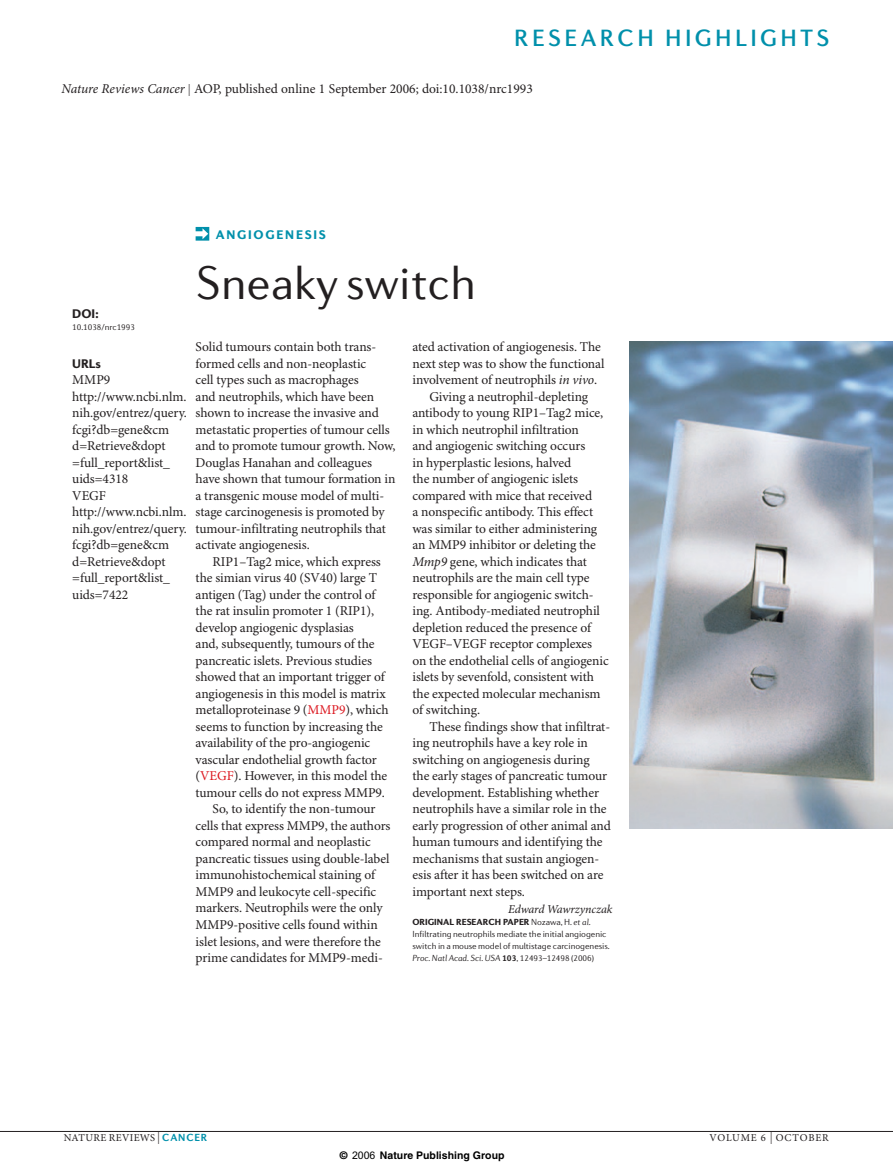
<style>
.page{position:relative;width:893px;height:1174px;background:#fff}
.page>*{position:absolute;margin:0;border:0;box-sizing:border-box;transform-origin:0 0}
.t1{font:300 48px "Diverda Sans LT Std";color:#231f20}
.t2{font:500 24px "Diverda Sans LT Std";letter-spacing:.14em;color:#0090ab}
.t3{font:13.5px/16.5px "Minion Pro";letter-spacing:-.005em;color:#231f20}
.t4{font:900 12.75px "Diverda Sans LT Std";letter-spacing:.14em;color:#0090ab}
.t5{font:900 12.75px "Diverda Sans LT Std";letter-spacing:-.005em;color:#231f20}
.t6{font:italic 12px "Minion Pro";letter-spacing:-.005em;color:#231f20}
.t7{font:700 10.5px "Helvetica";color:#000}
.t8{font:10.5px "Minion Pro";letter-spacing:.03em;color:#231f20}
.t9{font:10.5px "Minion Pro";letter-spacing:.075em;color:#231f20}
.t10{font:300 9px/12px "Diverda Sans LT Std";letter-spacing:-.005em;color:#231f20}
.s1{font-style:italic}
.s2{font-size:12px}
.s3{color:#dc1820}
.s4{font-weight:900}
.s5{font-weight:700}
.s6{font-family:"Diverda Sans LT Std";font-weight:700;color:#0090ab}
.s7{font-family:"Arial";font-weight:400}
</style>
<div class="page">
<img style="left:629px;top:342px;width:264px;height:486px">
<hr style="left:0;top:1131px;width:893px;height:1px;background:#231f20">
<svg style="left:196px;top:227px;width:13px;height:14px"></svg>
<h2 class="t2" style="left:514px;top:29px;width:316px">RESEARCH HIGHLIGHTS</h2>
<p class="t3" style="left:62px;top:81px;width:473px"><span class="s1">Nature Reviews Cancer</span> <span class="s2">|</span> AOP, published online 1 September 2006; doi:10.1038/nrc1993</p>
<p class="t5" style="left:72px;top:309px;width:28px">DOI:</p>
<p class="t10" style="left:72px;top:322px;width:64px">10.1038/nrc1993</p>
<p class="t5" style="left:72px;top:359px;width:30px">URLs</p>
<p class="t3" style="left:72px;top:373px;width:116px">MMP9 http://www.ncbi.nlm. nih.gov/entrez/query. fcgi?db=gene&amp;cm d=Retrieve&amp;dopt =full_report&amp;list_ uids=4318<br>VEGF http://www.ncbi.nlm. nih.gov/entrez/query. fcgi?db=gene&amp;cm d=Retrieve&amp;dopt =full_report&amp;list_ uids=7422</p>
<p class="t4" style="left:216px;top:230px;width:112px">ANGIOGENESIS</p>
<h1 class="t1" style="left:196px;top:264px;width:282px">Sneaky switch</h1>
<p class="t3" style="left:196px;top:340px;width:201px">Solid tumours contain both trans&shy;formed cells and non-neoplastic<br>cell types such as macrophages<br>and neutrophils, which have been shown to increase the invasive and metastatic properties of tumour cells and to promote tumour growth. Now, Douglas Hanahan and colleagues have shown that tumour formation in a transgenic mouse model of multi&shy;stage carcinogenesis is promoted by tumour-infiltrating neutrophils that activate angiogenesis.</p>
<p class="t3" style="left:213px;top:554px;width:170px">RIP1–Tag2 mice, which express</p>
<p class="t3" style="left:196px;top:571px;width:183px">the simian virus 40 (SV40) large T</p>
<p class="t3" style="left:196px;top:587px;width:181px">antigen (Tag) under the control of</p>
<p class="t3" style="left:196px;top:604px;width:180px">the rat insulin promoter 1 (RIP1),</p>
<p class="t3" style="left:196px;top:620px;width:160px">develop angiogenic dysplasias</p>
<p class="t3" style="left:196px;top:637px;width:180px">and, subsequently, tumours of the</p>
<p class="t3" style="left:196px;top:653px;width:178px">pancreatic islets. Previous studies</p>
<p class="t3" style="left:196px;top:670px;width:191px">showed that an important trigger of</p>
<p class="t3" style="left:196px;top:686px;width:192px">angiogenesis in this model is matrix</p>
<p class="t3" style="left:196px;top:703px;width:195px">metalloproteinase 9 (<span class="s3">MMP9</span>), which</p>
<p class="t3" style="left:196px;top:719px;width:189px">seems to function by increasing the</p>
<p class="t3" style="left:196px;top:736px;width:176px">availability of the pro-angiogenic</p>
<p class="t3" style="left:196px;top:752px;width:183px">vascular endothelial growth factor</p>
<p class="t3" style="left:196px;top:769px;width:193px">(<span class="s3">VEGF</span>). However, in this model the</p>
<p class="t3" style="left:196px;top:785px;width:191px">tumour cells do not express MMP9.</p>
<p class="t3" style="left:213px;top:802px;width:165px">So, to identify the non-tumour</p>
<p class="t3" style="left:196px;top:818px;width:196px">cells that express MMP9, the authors</p>
<p class="t3" style="left:196px;top:835px;width:177px">compared normal and neoplastic</p>
<p class="t3" style="left:196px;top:851px;width:195px">pancreatic tissues using double-label</p>
<p class="t3" style="left:196px;top:868px;width:181px">immunohistochemical staining of</p>
<p class="t3" style="left:196px;top:884px;width:182px">MMP9 and leukocyte cell-specific</p>
<p class="t3" style="left:196px;top:901px;width:189px">markers. Neutrophils were the only</p>
<p class="t3" style="left:196px;top:917px;width:184px">MMP9-positive cells found within</p>
<p class="t3" style="left:196px;top:934px;width:187px">islet lesions, and were therefore the</p>
<p class="t3" style="left:196px;top:950px;width:189px">prime candidates for MMP9-medi-</p>
<p class="t3" style="left:412px;top:340px;width:190px">ated activation of angiogenesis. The</p>
<p class="t3" style="left:412px;top:356px;width:194px">next step was to show the functional</p>
<p class="t3" style="left:412px;top:373px;width:186px">involvement of neutrophils <span class="s1">in vivo</span>.</p>
<p class="t3" style="left:429px;top:389px;width:160px">Giving a neutrophil-depleting</p>
<p class="t3" style="left:412px;top:406px;width:192px">antibody to young RIP1–Tag2 mice,</p>
<p class="t3" style="left:412px;top:422px;width:168px">in which neutrophil infiltration</p>
<p class="t3" style="left:412px;top:439px;width:174px">and angiogenic switching occurs</p>
<p class="t3" style="left:412px;top:455px;width:160px">in hyperplastic lesions, halved</p>
<p class="t3" style="left:412px;top:472px;width:167px">the number of angiogenic islets</p>
<p class="t3" style="left:412px;top:488px;width:181px">compared with mice that received</p>
<p class="t3" style="left:412px;top:505px;width:182px">a nonspecific antibody. This effect</p>
<p class="t3" style="left:412px;top:521px;width:186px">was similar to either administering</p>
<p class="t3" style="left:412px;top:538px;width:185px">an MMP9 inhibitor or deleting the</p>
<p class="t3" style="left:412px;top:554px;width:176px"><span class="s1">Mmp9</span> gene, which indicates that</p>
<p class="t3" style="left:412px;top:571px;width:179px">neutrophils are the main cell type</p>
<p class="t3" style="left:412px;top:587px;width:183px">responsible for angiogenic switch-</p>
<p class="t3" style="left:412px;top:604px;width:189px">ing. Antibody-mediated neutrophil</p>
<p class="t3" style="left:412px;top:620px;width:180px">depletion reduced the presence of</p>
<p class="t3" style="left:412px;top:637px;width:181px">VEGF–VEGF receptor complexes</p>
<p class="t3" style="left:412px;top:653px;width:198px">on the endothelial cells of angiogenic</p>
<p class="t3" style="left:412px;top:670px;width:183px">islets by sevenfold, consistent with</p>
<p class="t3" style="left:412px;top:686px;width:190px">the expected molecular mechanism</p>
<p class="t3" style="left:412px;top:703px;width:69px">of switching.</p>
<p class="t3" style="left:429px;top:719px;width:182px">These findings show that infiltrat-</p>
<p class="t3" style="left:412px;top:736px;width:177px">ing neutrophils have a key role in</p>
<p class="t3" style="left:412px;top:752px;width:179px">switching on angiogenesis during</p>
<p class="t3" style="left:412px;top:769px;width:196px">the early stages of pancreatic tumour</p>
<p class="t3" style="left:412px;top:785px;width:188px">development. Establishing whether</p>
<p class="t3" style="left:412px;top:802px;width:196px">neutrophils have a similar role in the</p>
<p class="t3" style="left:412px;top:818px;width:200px">early progression of other animal and</p>
<p class="t3" style="left:412px;top:835px;width:192px">human tumours and identifying the</p>
<p class="t3" style="left:412px;top:851px;width:188px">mechanisms that sustain angiogen-</p>
<p class="t3" style="left:412px;top:868px;width:193px">esis after it has been switched on are</p>
<p class="t3" style="left:412px;top:884px;width:114px">important next steps.</p>
<p class="t6" style="left:508px;top:904px;width:106px">Edward Wawrzynczak</p>
<p class="t10" style="left:412px;top:916px;width:199px"><span class="s4">ORIGINAL RESEARCH PAPER</span> Nozawa, H. <span class="s1">et al</span>.<br>Infiltrating neutrophils mediate the initial angiogenic switch in a mouse model of multistage carcinogenesis.<br><span class="s1">Proc. Natl Acad. Sci. USA</span> <span class="s5">103</span>, 12493–12498 (2006)</p>
<p class="t8" style="left:64px;top:1133px;width:145px">NATURE REVIEWS <span class="s2">|</span> <span class="s6">CANCER</span></p>
<p class="t9" style="left:710px;top:1133px;width:121px">VOLUME 6 <span class="s2">|</span> OCTOBER</p>
<p class="t7" style="left:340px;top:1148px;width:166px">© <span class="s7">2006</span> Nature Publishing Group</p>
</div>
